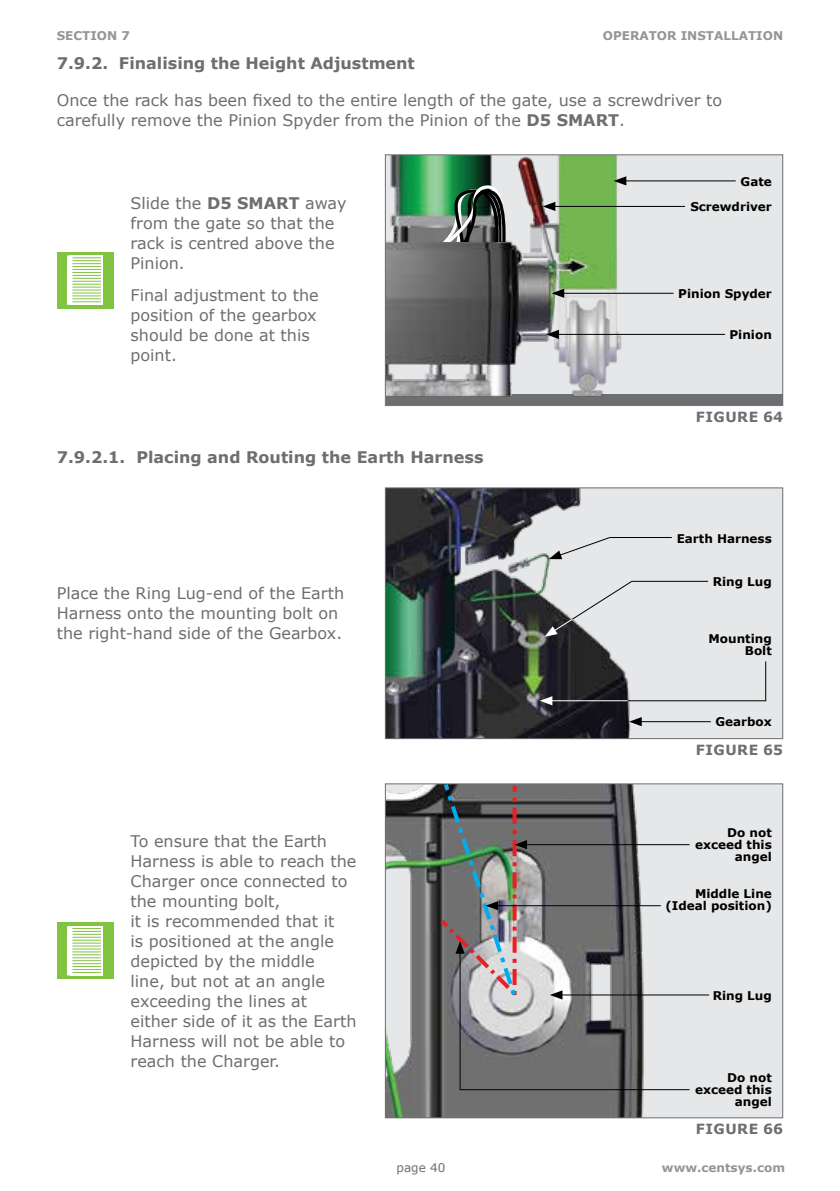
<style>
.page{position:relative;width:840px;height:1191px;background:#fff}
.page>*{position:absolute;margin:0;border:0;box-sizing:border-box;transform-origin:0 0}
.t1{font:16px/20px "Verdana";color:#6d6e71}
.t2{font:700 16px "Verdana";color:#6d6e71}
.t3{font:700 14px "Verdana";letter-spacing:.035em;color:#6d6e71}
.t4{font:700 12px/12px "Verdana";color:#000;text-align:right}
.t5{font:700 12px "Verdana";color:#939598}
.t6{font:12px "Verdana";color:#6d6e71}
.s1{font-weight:700}
</style>
<div class="page">
<svg style="left:384px;top:154px;width:399px;height:252px;background:#acb4ab"></svg>
<svg style="left:384px;top:487px;width:399px;height:252px;background:#8b8f90"></svg>
<svg style="left:384px;top:783px;width:399px;height:335px;background:#a8a9aa"></svg>
<div style="left:57px;top:252px;width:56px;height:56px;background:#82c341"></div>
<div style="left:70px;top:255px;width:33px;height:50px;background:#fff"></div>
<svg style="left:67px;top:255px;width:34px;height:50px"></svg>
<div style="left:57px;top:922px;width:56px;height:57px;background:#82c341"></div>
<div style="left:70px;top:926px;width:33px;height:49px;background:#fff"></div>
<svg style="left:67px;top:926px;width:34px;height:49px"></svg>
<hr style="left:555px;top:334px;width:169px;height:1px;background:#000">
<svg style="left:546px;top:330px;width:12px;height:9px"></svg>
<hr style="left:560px;top:293px;width:113px;height:1px;background:#000">
<svg style="left:551px;top:289px;width:13px;height:9px"></svg>
<hr style="left:552px;top:206px;width:132px;height:1px;background:#000">
<svg style="left:542px;top:202px;width:13px;height:9px"></svg>
<hr style="left:638px;top:721px;width:72px;height:1px;background:#000">
<svg style="left:628px;top:717px;width:13px;height:9px"></svg>
<hr style="left:523px;top:844px;width:166px;height:1px;background:#000">
<hr style="left:460px;top:1089px;width:229px;height:1px;background:#000">
<hr style="left:549px;top:700px;width:78px;height:1px;background:#fff">
<svg style="left:539px;top:696px;width:13px;height:9px"></svg>
<hr style="left:627px;top:700px;width:138px;height:1px;background:#000">
<hr style="left:764px;top:661px;width:1px;height:39px;background:#000">
<hr style="left:631px;top:581px;width:76px;height:1px;background:#000">
<hr style="left:609px;top:537px;width:62px;height:1px;background:#000">
<hr style="left:622px;top:180px;width:113px;height:1px;background:#000">
<svg style="left:613px;top:176px;width:13px;height:9px"></svg>
<img style="left:384px;top:186px;width:123px;height:56px">
<svg style="left:544px;top:580px;width:89px;height:57px;background:#c1c1c2"></svg>
<svg style="left:548px;top:536px;width:62px;height:23px"></svg>
<hr style="left:495px;top:905px;width:165px;height:1px;background:#000">
<hr style="left:559px;top:994px;width:149px;height:1px;background:#000">
<svg style="left:549px;top:990px;width:13px;height:9px"></svg>
<hr style="left:459px;top:950px;width:1px;height:140px;background:#000">
<img style="left:436px;top:783px;width:90px;height:216px">
<p class="t5" style="left:57px;top:27px;width:75px">SECTION 7</p>
<p class="t5" style="left:602px;top:27px;width:182px">OPERATOR INSTALLATION</p>
<p class="t2" style="left:57px;top:51px;width:359px">7.9.2. Finalising the Height Adjustment</p>
<p class="t1" style="left:57px;top:90px;width:666px">Once the rack has been fixed to the entire length of the gate, use a screwdriver to carefully remove the Pinion Spyder from the Pinion of the <span class="s1">D5 SMART</span>.</p>
<p class="t4" style="left:740px;top:175px;width:33px">Gate</p>
<p class="t1" style="left:130px;top:193px;width:217px">Slide the <span class="s1">D5 SMART</span> away from the gate so that the rack is centred above the<br>Pinion.</p>
<p class="t1" style="left:130px;top:285px;width:189px">Final adjustment to the position of the gearbox should be done at this point.</p>
<p class="t2" style="left:57px;top:446px;width:428px">7.9.2.1. Placing and Routing the Earth Harness</p>
<p class="t1" style="left:57px;top:583px;width:289px">Place the Ring Lug-end of the Earth<br>Harness onto the mounting bolt on the right-hand side of the Gearbox.</p>
<p class="t1" style="left:130px;top:831px;width:227px">To ensure that the Earth<br>Harness is able to reach the<br>Charger once connected to the mounting bolt,<br>it is recommended that it<br>is positioned at the angle depicted by the middle<br>line, but not at an angle exceeding the lines at either side of it as the Earth<br>Harness will not be able to reach the Charger.</p>
<p class="t4" style="left:690px;top:200px;width:83px">Screwdriver</p>
<p class="t4" style="left:678px;top:287px;width:95px">Pinion Spyder</p>
<p class="t4" style="left:729px;top:328px;width:44px">Pinion</p>
<p class="t3" style="left:695px;top:407px;width:89px">FIGURE 64</p>
<p class="t4" style="left:676px;top:532px;width:97px">Earth Harness</p>
<p class="t4" style="left:712px;top:575px;width:61px">Ring Lug</p>
<p class="t4" style="left:708px;top:633px;width:65px">Mounting<br>Bolt</p>
<p class="t4" style="left:715px;top:715px;width:58px">Gearbox</p>
<p class="t3" style="left:695px;top:740px;width:89px">FIGURE 65</p>
<p class="t4" style="left:694px;top:826px;width:78px">Do not exceed this angel</p>
<p class="t4" style="left:665px;top:887px;width:108px">Middle Line (Ideal position)</p>
<p class="t4" style="left:712px;top:989px;width:61px">Ring Lug</p>
<p class="t4" style="left:694px;top:1071px;width:78px">Do not exceed this angel</p>
<p class="t3" style="left:695px;top:1119px;width:89px">FIGURE 66</p>
<p class="t6" style="left:396px;top:1159px;width:50px">page 40</p>
<p class="t5" style="left:661px;top:1159px;width:124px">www.centsys.com</p>
</div>
